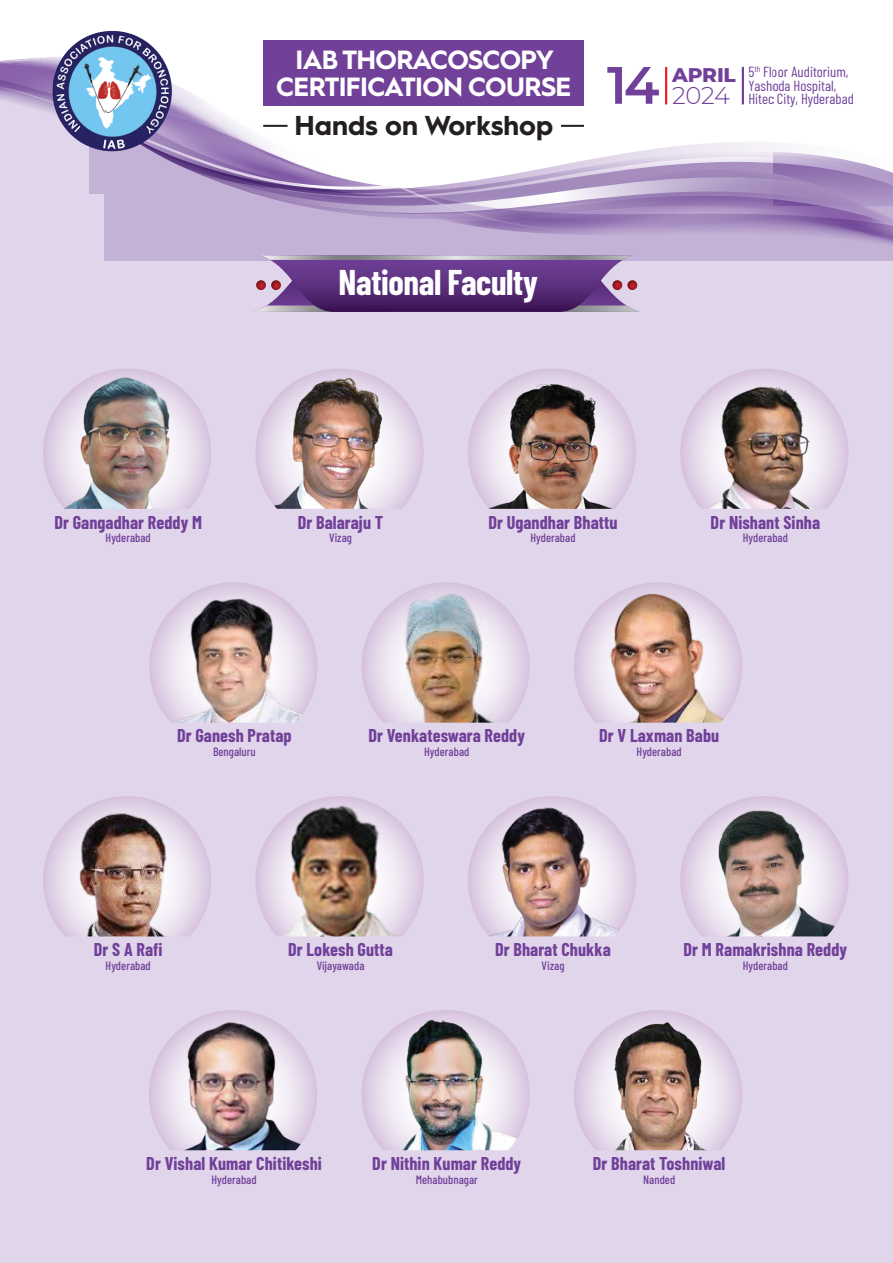
<style>
.page{position:relative;width:893px;height:1263px;background:#fff}
.page>*{position:absolute;margin:0;border:0;box-sizing:border-box;transform-origin:0 0}
.t1{font:700 34.95px "Barlow Condensed";letter-spacing:-.01em;color:#fff}
.t2{font:700 27.3px "Hurme Geometric Sans 1";color:#231f20}
.t3{font:700 26.4px/27.5px "Hurme Geometric Sans 1";letter-spacing:-.025em;color:#fff}
.t4{font:300 24.3px "Montserrat";color:#714099}
.t5{font:800 20.1px "Montserrat";letter-spacing:-.01em;color:#714099}
.t6{font:700 18px "Barlow Condensed";letter-spacing:.005em;color:#714099}
.t7{font:14.7px/13.5px "Barlow Condensed";color:#714099}
.t8{font:500 12px "Barlow Condensed";letter-spacing:.005em;color:#714099}
.s1{font-family:"Montserrat";font-weight:600;font-size:52.5px;color:#714099}
</style>
<div class="page">
<div style="left:0;top:80px;width:893px;height:1183px;background:#e0d5ea"></div>
<div style="left:640px;top:260px;width:253px;height:20px;background:#e0d5ea"></div>
<svg style="left:105px;top:220px;width:788px;height:40px;background:#bda8d0"></svg>
<svg style="left:572px;top:120px;width:321px;height:100px;background:#ab93c2"></svg>
<svg style="left:572px;top:86px;width:297px;height:104px"></svg>
<svg style="left:0;top:57px;width:572px;height:175px"></svg>
<img style="left:52px;top:31px;width:120px;height:120px">
<svg style="left:253px;top:255px;width:387px;height:57px;background:#734e8c"></svg>
<hr style="left:561px;top:125px;width:23px;height:2px;background:#231f20">
<hr style="left:263px;top:125px;width:25px;height:2px;background:#231f20">
<div style="left:263px;top:40px;width:321px;height:65px;background:#714099"></div>
<hr style="left:665px;top:67px;width:2px;height:37px;background:#eb2127">
<hr style="left:742px;top:67px;width:2px;height:37px;background:#714099">
<img style="left:255px;top:376px;width:169px;height:135px">
<div style="left:255px;top:509px;width:171px;height:41px;background:#e0d5ea;border-radius:4px"></div>
<img style="left:574px;top:1012px;width:168px;height:139px">
<div style="left:573px;top:1150px;width:171px;height:42px;background:#e0d5ea;border-radius:4px"></div>
<img style="left:149px;top:584px;width:168px;height:141px">
<div style="left:149px;top:723px;width:170px;height:41px;background:#e0d5ea;border-radius:4px"></div>
<div style="left:680px;top:368px;width:168px;height:169px;background:#dbcae2;border-radius:84px"></div>
<img style="left:680px;top:383px;width:168px;height:128px">
<div style="left:680px;top:509px;width:170px;height:41px;background:#e0d5ea;border-radius:4px"></div>
<div style="left:468px;top:368px;width:168px;height:169px;background:#dbcae2;border-radius:84px"></div>
<img style="left:468px;top:383px;width:168px;height:127px">
<div style="left:467px;top:509px;width:171px;height:41px;background:#e0d5ea;border-radius:4px"></div>
<img style="left:255px;top:796px;width:169px;height:168px;border-radius:84px">
<div style="left:255px;top:936px;width:171px;height:42px;background:#e0d5ea;border-radius:4px"></div>
<img style="left:468px;top:796px;width:168px;height:168px;border-radius:84px">
<div style="left:467px;top:936px;width:171px;height:42px;background:#e0d5ea;border-radius:4px"></div>
<img style="left:43px;top:371px;width:168px;height:140px">
<div style="left:43px;top:509px;width:170px;height:41px;background:#e0d5ea;border-radius:4px"></div>
<img style="left:362px;top:1010px;width:168px;height:168px;border-radius:84px">
<div style="left:361px;top:1150px;width:171px;height:42px;background:#e0d5ea;border-radius:4px"></div>
<div style="left:362px;top:582px;width:168px;height:169px;background:#dac8e0;border-radius:84px"></div>
<img style="left:362px;top:593px;width:168px;height:131px">
<div style="left:361px;top:723px;width:171px;height:41px;background:#e0d5ea;border-radius:4px"></div>
<img style="left:574px;top:582px;width:168px;height:169px;border-radius:84px">
<div style="left:573px;top:723px;width:171px;height:41px;background:#e0d5ea;border-radius:4px"></div>
<div style="left:149px;top:1010px;width:168px;height:168px;background:#d8c6df;border-radius:84px"></div>
<img style="left:156px;top:1014px;width:153px;height:136px">
<div style="left:148px;top:1150px;width:171px;height:42px;background:#e0d5ea;border-radius:4px"></div>
<img style="left:682px;top:796px;width:166px;height:140px">
<div style="left:680px;top:936px;width:170px;height:42px;background:#e0d5ea;border-radius:4px"></div>
<img style="left:43px;top:796px;width:168px;height:168px;border-radius:84px">
<div style="left:43px;top:936px;width:170px;height:42px;background:#e0d5ea;border-radius:4px"></div>
<h3 class="t3" style="left:276px;top:44px;width:385px;text-indent:19px">IAB THORACOSCOPY<br>CERTIFICATION COURSE <span class="s1">14</span></h3>
<h2 class="t2" style="left:295px;top:106px;width:260px">Hands on Workshop</h2>
<p class="t5" style="left:672px;top:60px;width:65px">APRIL</p>
<h3 class="t4" style="left:672px;top:79px;width:59px">2024</h3>
<p class="t7" style="left:748px;top:65px;width:107px">5<sup>th</sup> Floor Auditorium,<br>Yashoda Hospital,<br>Hitec City, Hyderabad</p>
<h1 class="t1" style="left:338px;top:258px;width:201px">National Faculty</h1>
<p class="t6" style="left:54px;top:509px;width:149px">Dr Gangadhar Reddy M</p>
<p class="t8" style="left:106px;top:529px;width:47px">Hyderabad</p>
<p class="t6" style="left:298px;top:509px;width:87px">Dr Balaraju T</p>
<p class="t8" style="left:329px;top:529px;width:24px">Vizag</p>
<p class="t6" style="left:488px;top:509px;width:131px">Dr Ugandhar Bhattu</p>
<p class="t8" style="left:530px;top:529px;width:47px">Hyderabad</p>
<p class="t6" style="left:711px;top:509px;width:111px">Dr Nishant Sinha</p>
<p class="t8" style="left:743px;top:529px;width:47px">Hyderabad</p>
<p class="t6" style="left:177px;top:723px;width:116px">Dr Ganesh Pratap</p>
<p class="t8" style="left:213px;top:743px;width:44px">Bengaluru</p>
<p class="t6" style="left:368px;top:723px;width:158px">Dr Venkateswara Reddy</p>
<p class="t8" style="left:424px;top:743px;width:47px">Hyderabad</p>
<p class="t6" style="left:599px;top:723px;width:122px">Dr V Laxman Babu</p>
<p class="t8" style="left:637px;top:743px;width:47px">Hyderabad</p>
<p class="t6" style="left:94px;top:937px;width:70px">Dr S A Rafi</p>
<p class="t8" style="left:106px;top:957px;width:47px">Hyderabad</p>
<p class="t6" style="left:288px;top:937px;width:106px">Dr Lokesh Gutta</p>
<p class="t8" style="left:317px;top:957px;width:49px">Vijayawada</p>
<p class="t6" style="left:495px;top:937px;width:117px">Dr Bharat Chukka</p>
<p class="t8" style="left:541px;top:957px;width:24px">Vizag</p>
<p class="t6" style="left:683px;top:937px;width:165px">Dr M Ramakrishna Reddy</p>
<p class="t8" style="left:743px;top:957px;width:47px">Hyderabad</p>
<p class="t6" style="left:146px;top:1151px;width:177px">Dr Vishal Kumar Chitikeshi</p>
<p class="t8" style="left:211px;top:1171px;width:47px">Hyderabad</p>
<p class="t6" style="left:372px;top:1151px;width:150px">Dr Nithin Kumar Reddy</p>
<p class="t8" style="left:416px;top:1171px;width:64px">Mehabubnagar</p>
<p class="t6" style="left:593px;top:1151px;width:134px">Dr Bharat Toshniwal</p>
<p class="t8" style="left:643px;top:1171px;width:34px">Nanded</p>
</div>
